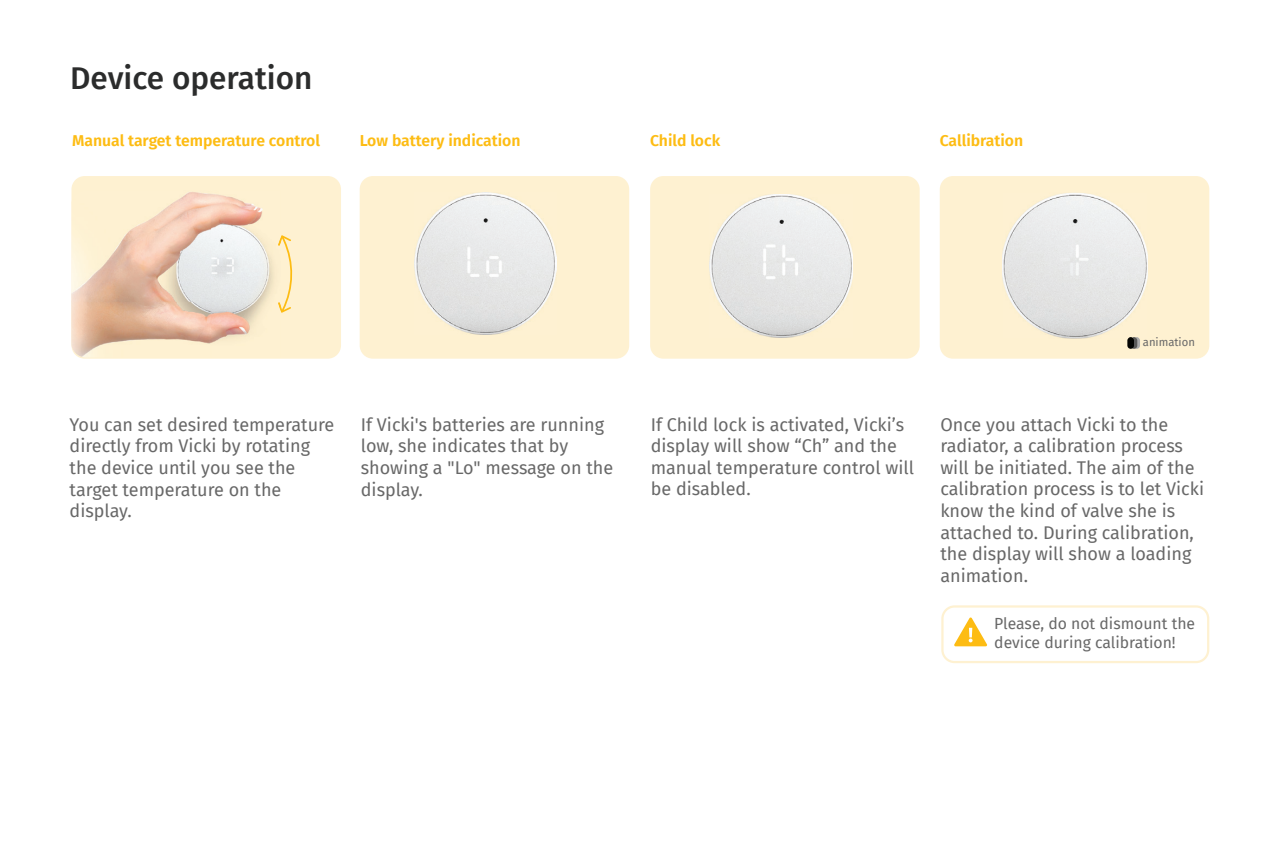
<style>
.page{position:relative;width:1277px;height:842px;background:#fff}
.page>*{position:absolute;margin:0;border:0;box-sizing:border-box;transform-origin:0 0}
.t1{font:500 31.5px "Fira Sans";color:#2b2c2c}
.t2{font:18px/21.6px "Fira Sans";color:#686868}
.t3{font:600 15.75px "Fira Sans";color:#fdbc13}
.t4{font:15.75px/18.9px "Fira Sans";color:#686868}
.t5{font:11.25px "Fira Sans";color:#686868}
</style>
<div class="page">
<svg style="left:941px;top:605px;width:268px;height:58px"></svg>
<div style="left:71px;top:176px;width:270px;height:183px;background:#fef1d1;border-radius:13px"></div>
<div style="left:360px;top:176px;width:269px;height:183px;background:#fef1d1;border-radius:13px"></div>
<div style="left:650px;top:176px;width:269px;height:183px;background:#fef1d1;border-radius:13px"></div>
<div style="left:939px;top:176px;width:270px;height:183px;background:#fef1d1;border-radius:13px"></div>
<svg style="left:281px;top:235px;width:12px;height:78px"></svg>
<img style="left:71px;top:190px;width:210px;height:167px">
<img style="left:278px;top:237px;width:3px;height:74px">
<img style="left:414px;top:193px;width:142px;height:141px">
<img style="left:709px;top:194px;width:144px;height:143px">
<svg style="left:1133px;top:337px;width:7px;height:12px"></svg>
<div style="left:1130px;top:337px;width:7px;height:12px;background:#595959;border-radius:3px"></div>
<div style="left:1127px;top:337px;width:7px;height:12px;background:#040503;border-radius:3px"></div>
<img style="left:1002px;top:193px;width:145px;height:146px">
<svg style="left:1128px;top:337px;width:19px;height:2px"></svg>
<h1 class="t1" style="left:70px;top:53px;width:244px">Device operation</h1>
<p class="t3" style="left:72px;top:128px;width:249px">Manual target temperature control</p>
<p class="t3" style="left:360px;top:128px;width:162px">Low battery indication</p>
<p class="t3" style="left:650px;top:128px;width:72px">Child lock</p>
<p class="t3" style="left:939px;top:128px;width:85px">Callibration</p>
<p class="t5" style="left:1142px;top:334px;width:54px">animation</p>
<p class="t2" style="left:70px;top:413px;width:266px">You can set desired temperature directly from Vicki by rotating the device until you see the target temperature on the display.</p>
<p class="t2" style="left:361px;top:413px;width:254px">If Vicki's batteries are running low, she indicates that by showing a "Lo" message on the display.</p>
<p class="t2" style="left:651px;top:413px;width:265px">If Child lock is activated, Vicki’s display will show “Ch” and the manual temperature control will be disabled.</p>
<p class="t2" style="left:940px;top:413px;width:265px">Once you attach Vicki to the radiator, a calibration process will be initiated. The aim of the calibration process is to let Vicki know the kind of valve she is attached to. During calibration, the display will show a loading animation.</p>
<p class="t4" style="left:994px;top:614px;width:202px">Please, do not dismount the device during calibration!</p>
</div>
